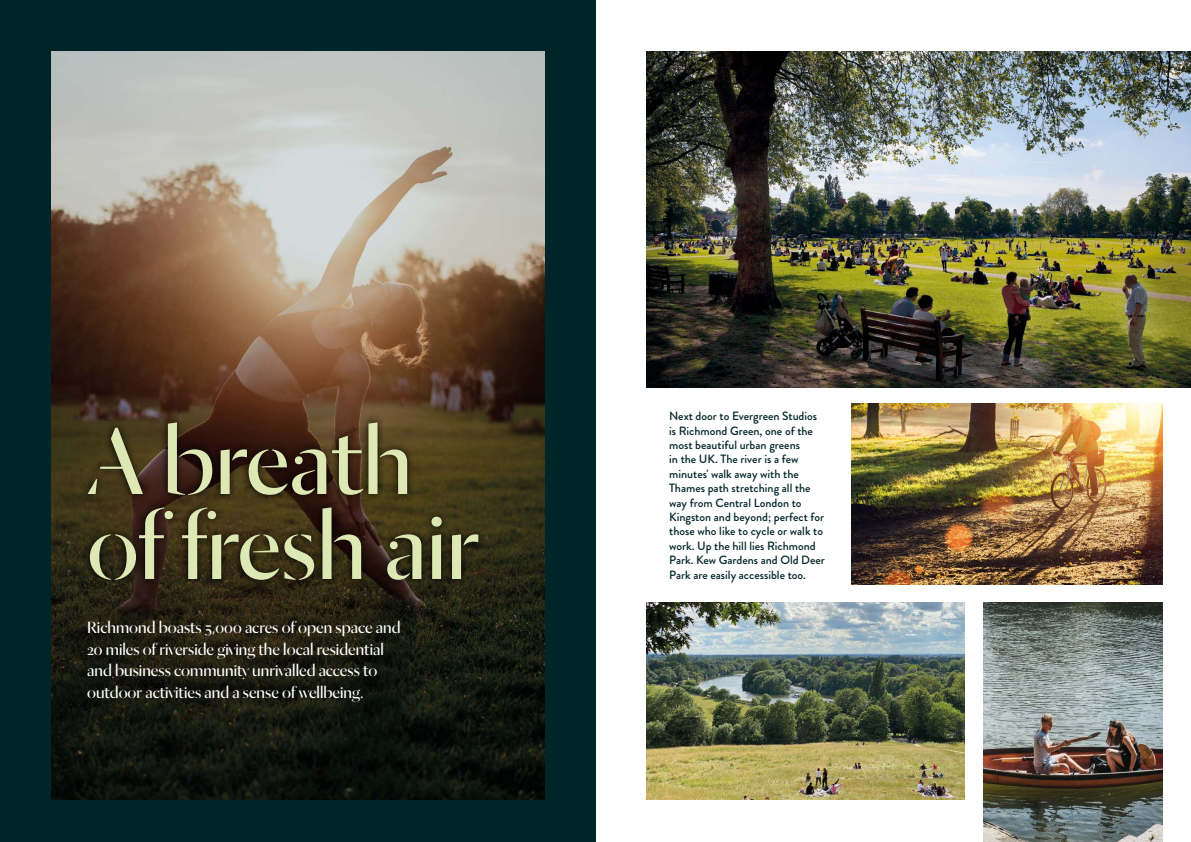
<style>
.page{position:relative;width:1191px;height:842px;background:#fff}
.page>*{position:absolute;margin:0;border:0;box-sizing:border-box;transform-origin:0 0}
.t1{font:104px/85px "Dala Moa";color:#dde8b5}
.t2{font:18px/21.6px "Dala Moa";color:#fff}
.t3{font:500 12px/14.4px "Brandon Grotesque";color:#002529}
</style>
<div class="page">
<div style="left:0;top:0;width:595px;height:842px;background:#002529"></div>
<img style="left:851px;top:403px;width:311px;height:182px">
<img style="left:646px;top:51px;width:545px;height:337px">
<img style="left:646px;top:602px;width:318px;height:197px">
<img style="left:51px;top:51px;width:493px;height:748px">
<div style="left:80px;top:414px;width:407px;height:174px;background:#000;opacity:.95"></div>
<img style="left:983px;top:602px;width:179px;height:240px">
<h1 class="t1" style="left:87px;top:415px;width:394px">A breath of fresh air</h1>
<h2 class="t2" style="left:87px;top:616px;width:315px">Richmond boasts 5,000 acres of open space and 20 miles of riverside giving the local residential and business community unrivalled access to outdoor activities and a sense of wellbeing.</h2>
<p class="t3" style="left:669px;top:409px;width:157px">Next door to Evergreen Studios is Richmond Green, one of the most beautiful urban greens<br>in the UK. The river is a few minutes' walk away with the<br>Thames path stretching all the way from Central London to<br>Kingston and beyond; perfect for those who like to cycle or walk to work. Up the hill lies Richmond<br>Park. Kew Gardens and Old Deer<br>Park are easily accessible too.</p>
</div>
